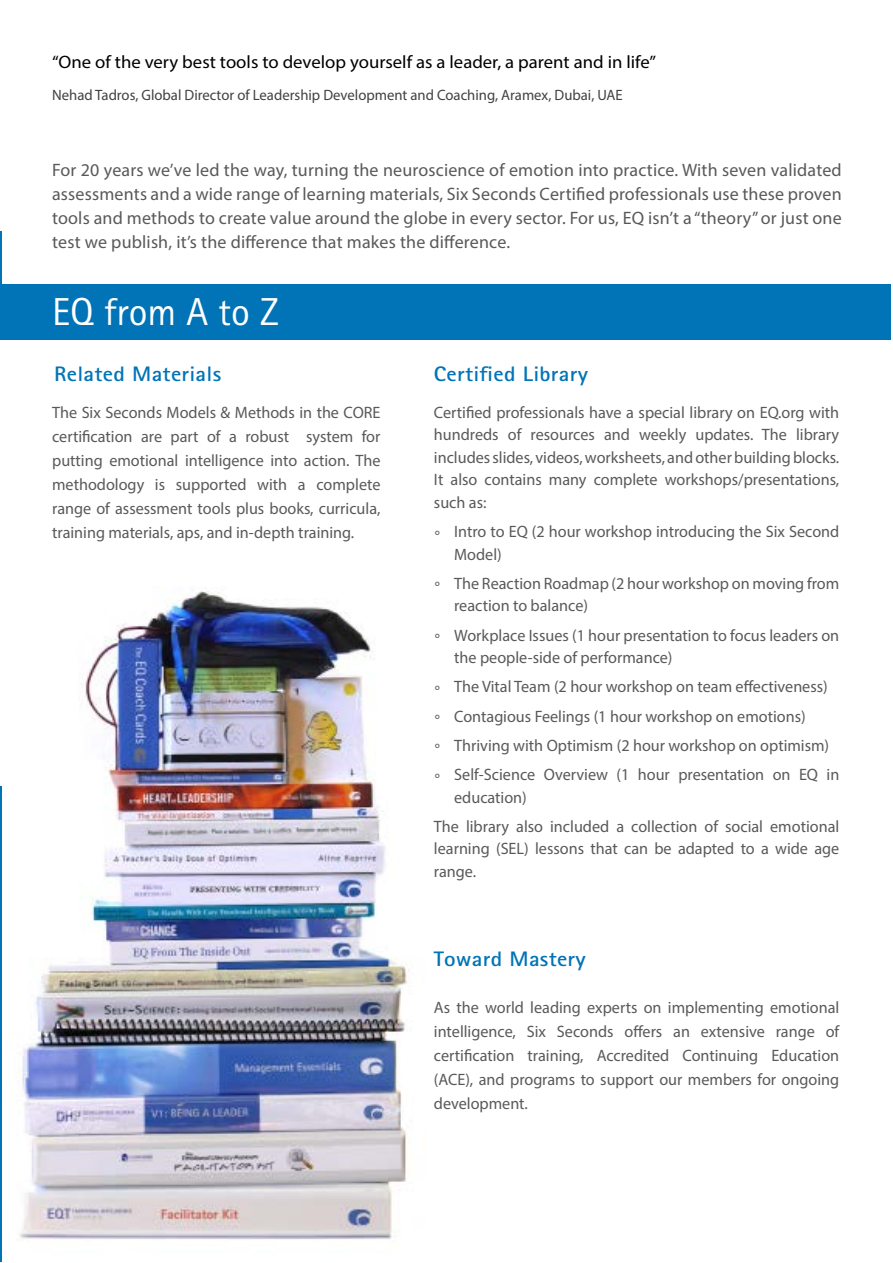
<style>
.page{position:relative;width:893px;height:1263px;background:#fff}
.page>*{position:absolute;margin:0;border:0;box-sizing:border-box;transform-origin:0 0}
.t1{font:39px "Rotis Sans Serif Std";color:#fff}
.t2{font:700 21px "Rotis Sans Serif Std";letter-spacing:.01em;color:#0074b7;scale:1.1 1}
.t3{font:18px/24px "Myriad Pro";letter-spacing:.01em;color:#58595b;text-align:justify}
.t4{font:18px "Myriad Pro";color:#000;scale:1.04 1}
.t5{font:16.5px/24px "Myriad Pro";color:#58595b}
.t6{font:15px "Myriad Pro";color:#414042}
</style>
<div class="page">
<hr style="left:0;top:786px;width:2px;height:475px;background:#0074b7">
<hr style="left:0;top:231px;width:1px;height:56px;background:#0074b7">
<img style="left:19px;top:589px;width:391px;height:651px">
<div style="left:0;top:284px;width:890px;height:55px;background:#0074b7"></div>
<p class="t4" style="left:52px;top:50px;width:582px">“One of the very best tools to develop yourself as a leader, a parent and in life”</p>
<p class="t6" style="left:52px;top:86px;width:572px">Nehad Tadros, Global Director of Leadership Development and Coaching, Aramex, Dubai, UAE</p>
<p class="t3" style="left:52px;top:158px;width:791px">For 20 years we’ve led the way, turning the neuroscience of emotion into practice. With seven validated assessments and a wide range of learning materials, Six Seconds Certified professionals use these proven tools and methods to create value around the globe in every sector. For us, EQ isn’t a “theory” or just one test we publish, it’s the difference that makes the difference.</p>
<h1 class="t1" style="left:52px;top:289px;width:228px">EQ from A to Z</h1>
<p class="t2" style="left:54px;top:361px;width:153px">Related Materials</p>
<p class="t2" style="left:434px;top:361px;width:141px">Certified Library</p>
<p class="t5" style="left:52px;top:400px;width:330px;text-align:justify">The Six Seconds Models &amp; Methods in the CORE certification are part of a robust system for putting emotional intelligence into action. The methodology is supported with a complete range of assessment tools plus books, curricula, training materials, aps, and in-depth training.</p>
<p class="t5" style="left:434px;top:401px;width:407px;line-height:22.5px;text-align:justify">Certified professionals have a special library on EQ.org with hundreds of resources and weekly updates. The library includes slides, videos, worksheets, and other building blocks.<br>It also contains many complete workshops/presentations, such as:</p>
<p class="t5" style="left:454px;top:520px;width:387px;line-height:22.5px;text-indent:-20px">° Intro to EQ (2 hour workshop introducing the Six Second<br>Model)</p>
<p class="t5" style="left:454px;top:572px;width:387px;line-height:22.5px;text-indent:-20px">° The Reaction Roadmap (2 hour workshop on moving from reaction to balance)</p>
<p class="t5" style="left:454px;top:624px;width:387px;line-height:22.5px;text-indent:-20px">° Workplace Issues (1 hour presentation to focus leaders on the people-side of performance)</p>
<p class="t5" style="left:435px;top:672px;width:406px;line-height:29.2px">° The Vital Team (2 hour workshop on team effectiveness)<br>° Contagious Feelings (1 hour workshop on emotions)<br>° Thriving with Optimism (2 hour workshop on optimism)<br>° Self-Science Overview (1 hour presentation on EQ in</p>
<p class="t5" style="left:434px;top:782px;width:407px;line-height:29.2px;text-indent:20px">education)<br>The library also included a collection of social emotional</p>
<p class="t5" style="left:434px;top:837px;width:407px;line-height:22.5px">learning (SEL) lessons that can be adapted to a wide age range.</p>
<p class="t2" style="left:434px;top:945px;width:139px">Toward Mastery</p>
<p class="t5" style="left:434px;top:995px;width:407px;text-align:justify">As the world leading experts on implementing emotional intelligence, Six Seconds offers an extensive range of certification training, Accredited Continuing Education (ACE), and programs to support our members for ongoing development.</p>
</div>
